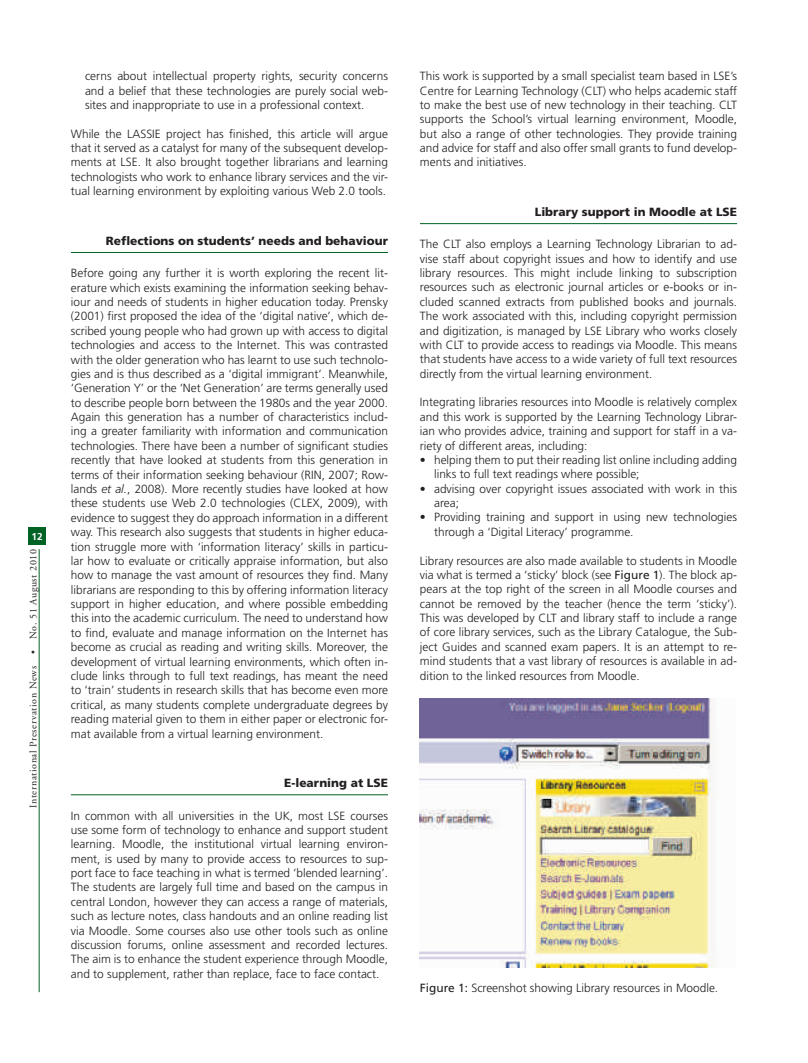
<style>
.page{position:relative;width:808px;height:1063px;background:#fff}
.page>*{position:absolute;margin:0;border:0;box-sizing:border-box;transform-origin:0 0}
.t1{font:300 11.88px/14.4px "Frutiger";color:#231f20;text-align:justify}
.t2{font:900 11.88px "Frutiger";color:#231f20}
.t3{font:10px "Adobe Garamond";letter-spacing:.06em;color:#231f20}
.t4{font:700 10px "Frutiger";color:#fff}
.s1{font-style:italic}
.s2{font-weight:400}
</style>
<div class="page">
<div style="left:28px;top:527px;width:18px;height:18px;background:#006224"></div>
<hr style="left:39px;top:549px;width:1px;height:443px;background:#006224">
<hr style="left:71px;top:252px;width:317px;height:1px;background:#006224">
<hr style="left:71px;top:794px;width:317px;height:1px;background:#006224">
<hr style="left:420px;top:223px;width:317px;height:1px;background:#006224">
<img style="left:420px;top:699px;width:293px;height:268px">
<p class="t4" style="left:31px;top:533px;width:13px">12</p>
<p class="t3" style="left:29px;top:808px;width:260px;rotate:-90deg">International Preservation News • No. 51 August 2010</p>
<p class="t1" style="left:85px;top:70px;width:304px">cerns about intellectual property rights, security concerns and a belief that these technologies are purely social web&shy;sites and inappropriate to use in a professional context.</p>
<p class="t1" style="left:71px;top:127px;width:319px">While the LASSIE project has finished, this article will argue that it served as a catalyst for many of the subsequent develop&shy;ments at LSE. It also brought together librarians and learning technologists who work to enhance library services and the vir&shy;tual learning environment by exploiting various Web 2.0 tools.</p>
<p class="t2" style="left:106px;top:236px;width:284px">Reflections on students’ needs and behaviour</p>
<p class="t1" style="left:71px;top:267px;width:319px">Before going any further it is worth exploring the recent lit&shy;erature which exists examining the information seeking behav&shy;iour and needs of students in higher education today. Prensky (2001) first proposed the idea of the ‘digital native’, which de&shy;scribed young people who had grown up with access to digital technologies and access to the Internet. This was contrasted with the older generation who has learnt to use such technolo&shy;gies and is thus described as a ‘digital immigrant’. Meanwhile, ‘Generation Y’ or the ‘Net Generation’ are terms generally used to describe people born between the 1980s and the year 2000.<br>Again this generation has a number of characteristics includ&shy;ing a greater familiarity with information and communication technologies. There have been a number of significant studies recently that have looked at students from this generation in terms of their information seeking behaviour (RIN, 2007; Row&shy;lands <span class="s1">et al.</span>, 2008). More recently studies have looked at how these students use Web 2.0 technologies (CLEX, 2009), with evidence to suggest they do approach information in a different way. This research also suggests that students in higher educa&shy;tion struggle more with ‘information literacy’ skills in particu&shy;lar how to evaluate or critically appraise information, but also how to manage the vast amount of resources they find. Many librarians are responding to this by offering information literacy support in higher education, and where possible embedding this into the academic curriculum. The need to understand how to find, evaluate and manage information on the Internet has become as crucial as reading and writing skills. Moreover, the development of virtual learning environments, which often in&shy;clude links through to full text readings, has meant the need to ‘train’ students in research skills that has become even more critical, as many students complete undergraduate degrees by reading material given to them in either paper or electronic for&shy;mat available from a virtual learning environment.</p>
<p class="t2" style="left:284px;top:779px;width:105px">E-learning at LSE</p>
<p class="t1" style="left:71px;top:809px;width:319px">In common with all universities in the UK, most LSE courses use some form of technology to enhance and support student learning. Moodle, the institutional virtual learning environ&shy;ment, is used by many to provide access to resources to sup&shy;port face to face teaching in what is termed ‘blended learning’.<br>The students are largely full time and based on the campus in central London, however they can access a range of materials, such as lecture notes, class handouts and an online reading list via Moodle. Some courses also use other tools such as online discussion forums, online assessment and recorded lectures.<br>The aim is to enhance the student experience through Moodle, and to supplement, rather than replace, face to face contact.</p>
<p class="t1" style="left:420px;top:70px;width:319px">This work is supported by a small specialist team based in LSE’s Centre for Learning Technology (CLT) who helps academic staff to make the best use of new technology in their teaching. CLT supports the School’s virtual learning environment, Moodle, but also a range of other technologies. They provide training and advice for staff and also offer small grants to fund develop&shy;ments and initiatives.</p>
<p class="t2" style="left:535px;top:207px;width:204px">Library support in Moodle at LSE</p>
<p class="t1" style="left:420px;top:238px;width:319px">The CLT also employs a Learning Technology Librarian to ad&shy;vise staff about copyright issues and how to identify and use library resources. This might include linking to subscription resources such as electronic journal articles or e-books or in&shy;cluded scanned extracts from published books and journals.<br>The work associated with this, including copyright permission and digitization, is managed by LSE Library who works closely with CLT to provide access to readings via Moodle. This means that students have access to a wide variety of full text resources directly from the virtual learning environment.</p>
<p class="t1" style="left:420px;top:396px;width:319px">Integrating libraries resources into Moodle is relatively complex and this work is supported by the Learning Technology Librar&shy;ian who provides advice, training and support for staff in a va&shy;riety of different areas, including:</p>
<p class="t1" style="left:434px;top:454px;width:304px;text-indent:-14px">• helping them to put their reading list online including adding links to full text readings where possible;</p>
<p class="t1" style="left:434px;top:482px;width:304px;text-indent:-14px">• advising over copyright issues associated with work in this area;</p>
<p class="t1" style="left:434px;top:511px;width:304px;text-indent:-14px">• Providing training and support in using new technologies through a ‘Digital Literacy’ programme.</p>
<p class="t1" style="left:420px;top:554px;width:319px">Library resources are also made available to students in Moodle via what is termed a ‘sticky’ block (see <span class="s2">Figure 1</span>). The block ap&shy;pears at the top right of the screen in all Moodle courses and cannot be removed by the teacher (hence the term ‘sticky’).<br>This was developed by CLT and library staff to include a range of core library services, such as the Library Catalogue, the Sub&shy;ject Guides and scanned exam papers. It is an attempt to re&shy;mind students that a vast library of resources is available in ad&shy;dition to the linked resources from Moodle.</p>
<p class="t1" style="left:420px;top:982px;width:300px"><span class="s2">Figure 1:</span> Screenshot showing Library resources in Moodle.</p>
</div>
